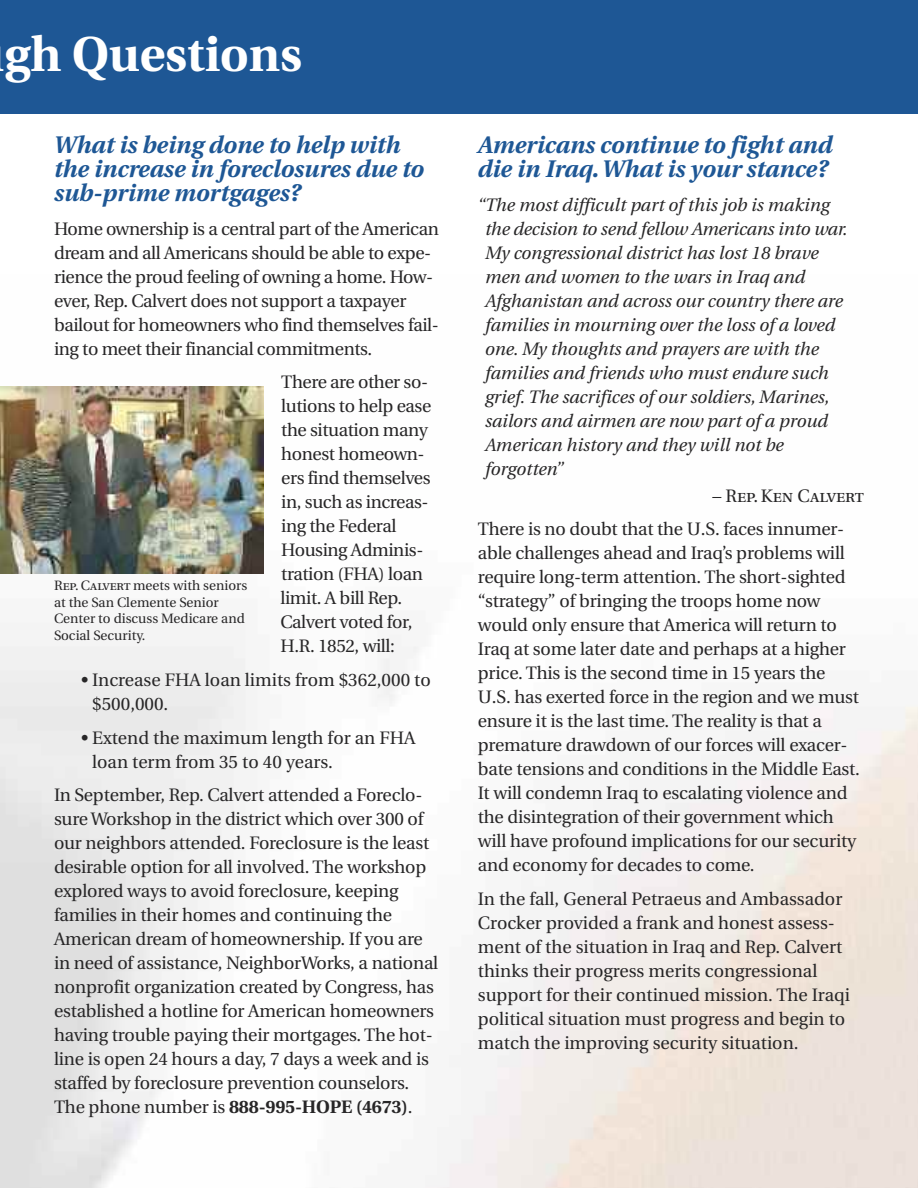
<style>
.page{position:relative;width:918px;height:1188px;background:#fff}
.page>*{position:absolute;margin:0;border:0;box-sizing:border-box;transform-origin:0 0}
.t1{font:700 48.9px "Utopia";color:#fff}
.t2{font:italic 700 24px/24px "Utopia";color:#1e5795}
.t3{font:18px/24px "Utopia";letter-spacing:-.01em;color:#272627}
.t4{font:italic 18px/24px "Utopia";color:#272627}
.t5{font:18px "Utopia Regular SC";color:#272627}
.t6{font:13.5px/16.5px "Utopia";color:#272627}
.s1{font-weight:700}
.s2{font-family:"Utopia Regular SC"}
</style>
<div class="page">
<div style="left:0;top:0;width:918px;height:113px;background:#1e5795"></div>
<img style="left:0;top:386px;width:918px;height:802px">
<img style="left:0;top:386px;width:263px;height:188px">
<h1 class="t1" style="left:5px;top:35px;width:299px">gh Questions</h1>
<h2 class="t2" style="left:54px;top:135px;width:372px">What is being done to help with the increase in foreclosures due to sub-prime mortgages?</h2>
<p class="t3" style="left:54px;top:218px;width:387px">Home ownership is a central part of the American dream and all Americans should be able to expe&shy;rience the proud feeling of owning a home. How&shy;ever, Rep. Calvert does not support a taxpayer bailout for homeowners who find themselves fail&shy;ing to meet their financial commitments.</p>
<p class="t3" style="left:280px;top:372px;width:152px">There are other so&shy;lutions to help ease the situation many honest homeown&shy;ers find themselves in, such as increas&shy;ing the Federal<br>Housing Adminis&shy;tration (FHA) loan limit. A bill Rep.<br>Calvert voted for,<br>H.R. 1852, will:</p>
<p class="t3" style="left:92px;top:669px;width:340px;text-indent:-11px">• Increase FHA loan limits from $362,000 to $500,000.</p>
<p class="t3" style="left:92px;top:727px;width:325px;text-indent:-11px">• Extend the maximum length for an FHA loan term from 35 to 40 years.</p>
<p class="t3" style="left:54px;top:785px;width:386px">In September, Rep. Calvert attended a Foreclo&shy;sure Workshop in the district which over 300 of our neighbors attended. Foreclosure is the least desirable option for all involved. The workshop explored ways to avoid foreclosure, keeping families in their homes and continuing the American dream of homeownership. If you are in need of assistance, NeighborWorks, a national nonprofit organization created by Congress, has established a hotline for American homeowners having trouble paying their mortgages. The hot&shy;line is open 24 hours a day, 7 days a week and is staffed by foreclosure prevention counselors.<br>The phone number is <span class="s1">888-995-HOPE (4673)</span>.</p>
<p class="t6" style="left:54px;top:578px;width:195px"><span class="s2">Rep.Calvert</span> meets with seniors at the San Clemente Senior<br>Center to discuss Medicare and<br>Social Security.</p>
<h2 class="t2" style="left:478px;top:135px;width:356px">Americans continue to fight and die in Iraq.What is your stance?</h2>
<p class="t4" style="left:485px;top:194px;width:364px;text-indent:-7px">“The most difficult part of this job is making the decision to send fellow Americans into war.<br>My congressional district has lost 18 brave men and women to the wars in Iraq and Afghanistan and across our country there are families in mourning over the loss of a loved one. My thoughts and prayers are with the families and friends who must endure such grief. The sacrifices of our soldiers, Marines, sailors and airmen are now part of a proud American history and they will not be forgotten”</p>
<p class="t5" style="left:712px;top:489px;width:153px">– Rep. Ken Calvert</p>
<p class="t3" style="left:478px;top:519px;width:384px">There is no doubt that the U.S. faces innumer&shy;able challenges ahead and Iraq’s problems will require long-term attention. The short-sighted “strategy” of bringing the troops home now would only ensure that America will return to Iraq at some later date and perhaps at a higher price. This is the second time in 15 years the U.S. has exerted force in the region and we must ensure it is the last time. The reality is that a premature drawdown of our forces will exacer&shy;bate tensions and conditions in the Middle East.<br>It will condemn Iraq to escalating violence and the disintegration of their government which will have profound implications for our security and economy for decades to come.</p>
<p class="t3" style="left:478px;top:889px;width:374px">In the fall, General Petraeus and Ambassador Crocker provided a frank and honest assess&shy;ment of the situation in Iraq and Rep. Calvert thinks their progress merits congressional support for their continued mission. The Iraqi political situation must progress and begin to match the improving security situation.</p>
</div>
